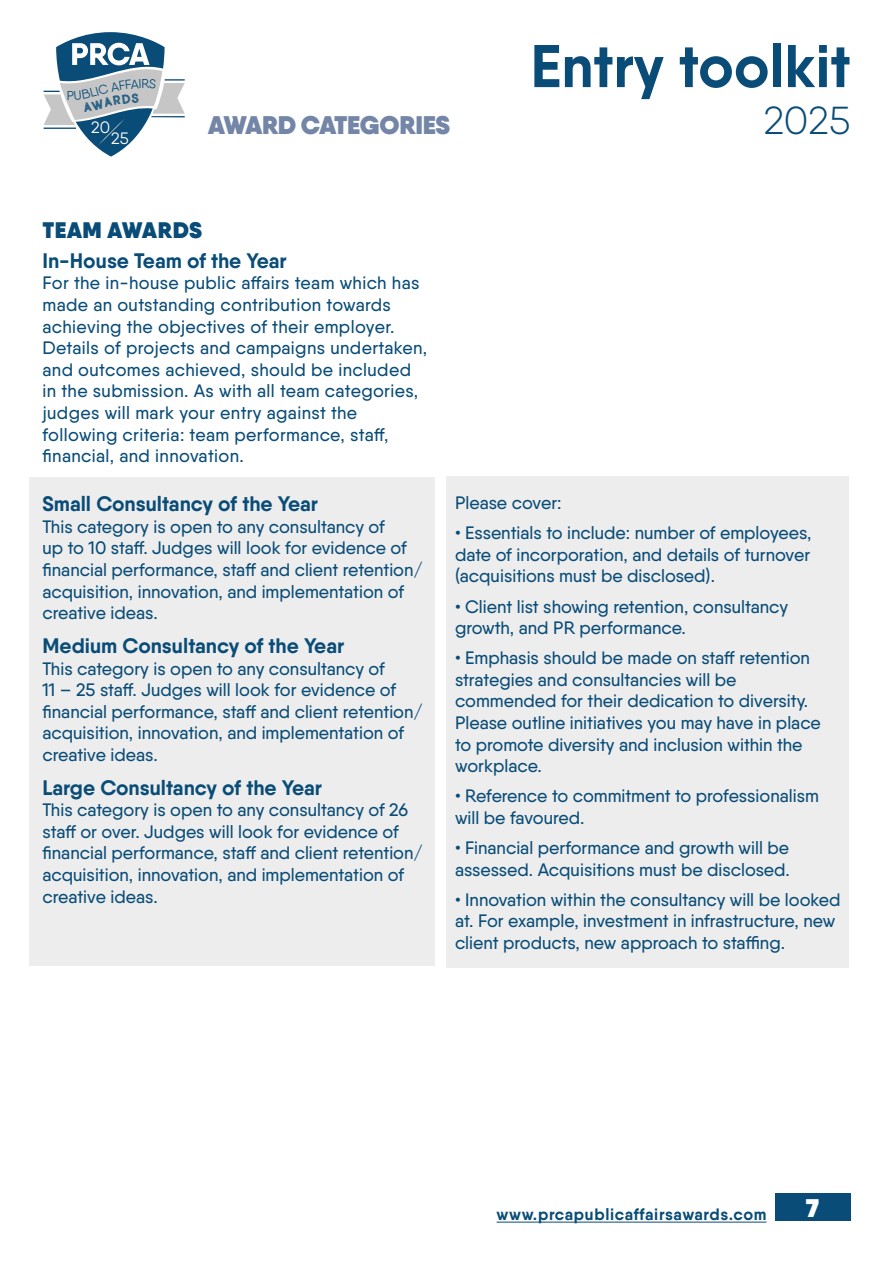
<style>
.page{position:relative;width:893px;height:1263px;background:#fff}
.page>*{position:absolute;margin:0;border:0;box-sizing:border-box;transform-origin:0 0}
.t1{font:700 60.15px "Qanelas";color:#094c77}
.t2{font:300 39px "Qanelas";color:#094c77}
.t3{font:800 25.5px "Qanelas";letter-spacing:-.01em;color:#7486a7}
.t4{font:800 25.5px "Qanelas";color:#fff}
.t5{font:800 22.5px "Qanelas";letter-spacing:.03em;color:#094c77}
.t6{font:700 21px "Qanelas";color:#094c77}
.t7{font:500 18px/21.6px "Qanelas";color:#094c77}
.t8{font:500 18px/21.6px "Qanelas";letter-spacing:.02em;color:#094c77}
.t9{font:700 16.5px "Qanelas";letter-spacing:.04em;color:#094c77}
.t10{font:16.5px "Qanelas";color:#fff}
</style>
<div class="page">
<div style="left:775px;top:1193px;width:75px;height:27px;background:#094c77"></div>
<hr style="left:497px;top:1222px;width:269px;height:1px;background:#094c77">
<div style="left:29px;top:478px;width:405px;height:488px;background:#ededed"></div>
<div style="left:446px;top:476px;width:403px;height:491px;background:#ededed"></div>
<svg style="left:44px;top:32px;width:141px;height:125px"></svg>
<p class="t10" style="left:91px;top:118px;width:20px">20</p>
<p class="t10" style="left:111px;top:128px;width:19px">25</p>
<h3 class="t3" style="left:208px;top:109px;width:243px">AWARD CATEGORIES</h3>
<p class="t5" style="left:43px;top:216px;width:161px">TEAM AWARDS</p>
<h1 class="t1" style="left:530px;top:28px;width:321px">Entry toolkit</h1>
<h2 class="t2" style="left:764px;top:96px;width:88px">2025</h2>
<p class="t6" style="left:43px;top:247px;width:246px">In-House Team of the Year</p>
<p class="t8" style="left:43px;top:272px;width:386px">For the in-house public affairs team which has made an outstanding contribution towards achieving the objectives of their employer.<br>Details of projects and campaigns undertaken, and outcomes achieved, should be included in the submission. As with all team categories, judges will mark your entry against the following criteria: team performance, staff, financial, and innovation.</p>
<p class="t6" style="left:43px;top:491px;width:277px">Small Consultancy of the Year</p>
<p class="t7" style="left:43px;top:516px;width:382px">This category is open to any consultancy of<br>up to 10 staff. Judges will look for evidence of financial performance, staff and client retention/ acquisition, innovation, and implementation of creative ideas.</p>
<p class="t6" style="left:43px;top:632px;width:303px">Medium Consultancy of the Year</p>
<p class="t7" style="left:43px;top:657px;width:382px">This category is open to any consultancy of<br>11 – 25 staff. Judges will look for evidence of financial performance, staff and client retention/ acquisition, innovation, and implementation of creative ideas.</p>
<p class="t6" style="left:43px;top:774px;width:281px">Large Consultancy of the Year</p>
<p class="t7" style="left:43px;top:799px;width:382px">This category is open to any consultancy of 26 staff or over. Judges will look for evidence of financial performance, staff and client retention/ acquisition, innovation, and implementation of creative ideas.</p>
<p class="t7" style="left:455px;top:492px;width:108px">Please cover:</p>
<p class="t7" style="left:455px;top:522px;width:358px;text-align:justify">• Essentials to include: number of employees, date of incorporation, and details of turnover (acquisitions must be disclosed).</p>
<p class="t7" style="left:455px;top:595px;width:335px">• Client list showing retention, consultancy growth, and PR performance.</p>
<p class="t7" style="left:455px;top:647px;width:367px">• Emphasis should be made on staff retention strategies and consultancies will be commended for their dedication to diversity.<br>Please outline initiatives you may have in place to promote diversity and inclusion within the workplace.</p>
<p class="t7" style="left:455px;top:785px;width:365px">• Reference to commitment to professionalism will be favoured.</p>
<p class="t7" style="left:455px;top:837px;width:336px">• Financial performance and growth will be assessed. Acquisitions must be disclosed.</p>
<p class="t7" style="left:455px;top:888px;width:387px">• Innovation within the consultancy will be looked at. For example, investment in infrastructure, new client products, new approach to staffing.</p>
<p class="t9" style="left:497px;top:1204px;width:271px">www.prcapublicaffairsawards.com</p>
<h3 class="t4" style="left:806px;top:1191px;width:14px">7</h3>
</div>
